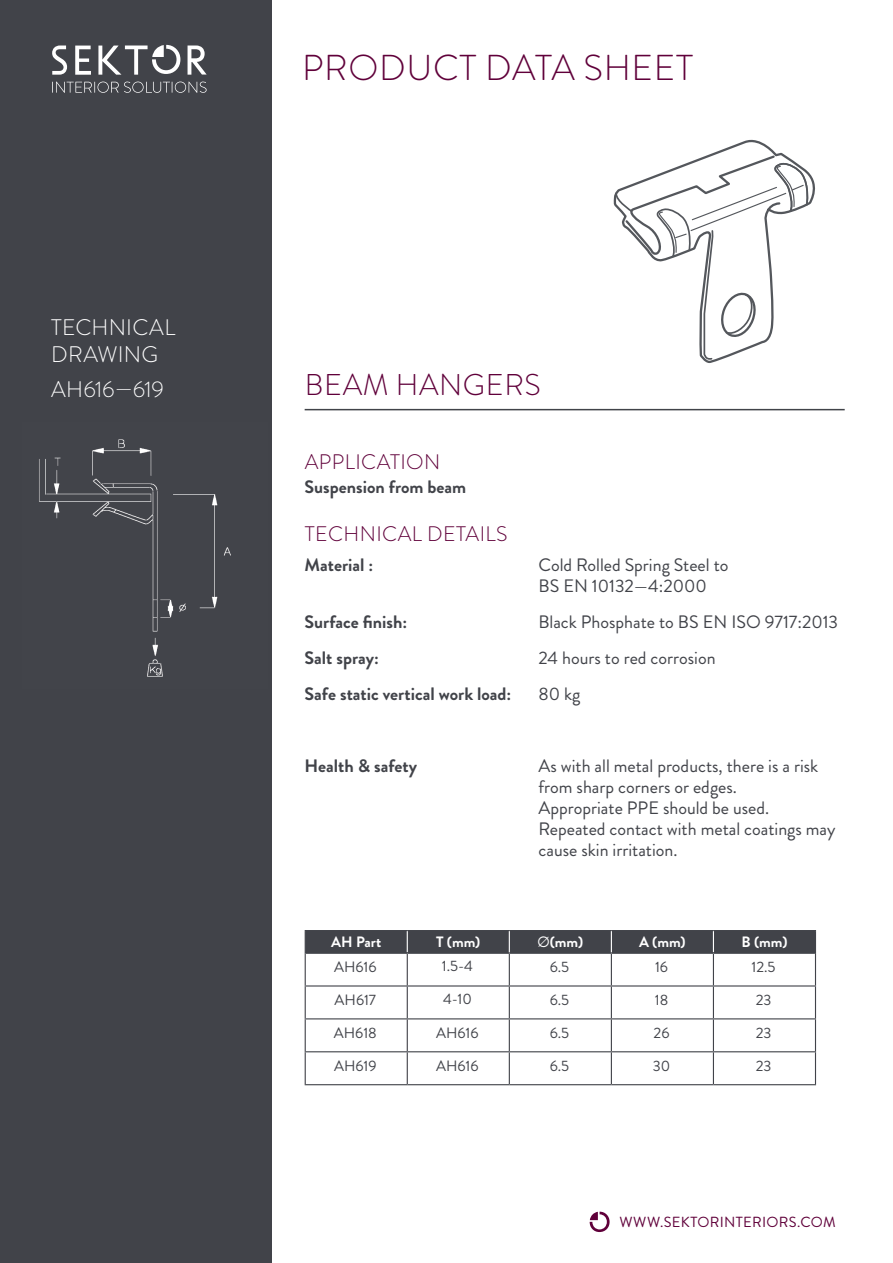
<style>
.page{position:relative;width:893px;height:1263px;background:#fff}
.page>*{position:absolute;margin:0;border:0;box-sizing:border-box;transform-origin:0 0}
.t1{font:300 36px "Brandon Grotesque";letter-spacing:.02em;color:#60003a}
.Body_Sub_Head{font:300 30px "Brandon Grotesque";letter-spacing:.02em;color:#60003a}
.Body_Copy{font:300 22.5px/27px "Brandon Grotesque";letter-spacing:.01em;color:#fff}
.Body_Copy-2{font:300 22.5px "Brandon Grotesque";letter-spacing:-.01em;color:#fff}
.body{font:300 21px "Brandon Grotesque";letter-spacing:.02em;color:#60003a}
.body-2{font:18px/21px "Brandon Grotesque";color:#414349}
.body-3{font:700 18px "Brandon Grotesque";color:#414349}
.t2{font:15px "Brandon Grotesque";color:#414349}
.t3{font:700 15px "Brandon Grotesque";color:#fff}
.t4{font:14.7px "Brandon Grotesque";letter-spacing:.025em;color:#60003a}
.s1{font-weight:400}
</style>
<div class="page">
<div style="left:0;top:0;width:271px;height:1263px;background:#414349"></div>
<svg style="left:52px;top:82px;width:155px;height:11px"></svg>
<svg style="left:52px;top:46px;width:15px;height:29px"></svg>
<svg style="left:188px;top:46px;width:19px;height:29px"></svg>
<svg style="left:75px;top:46px;width:16px;height:29px"></svg>
<svg style="left:98px;top:45px;width:82px;height:30px"></svg>
<svg style="left:590px;top:1211px;width:20px;height:21px"></svg>
<svg style="left:306px;top:954px;width:509px;height:130px"></svg>
<hr style="left:306px;top:952px;width:101px;height:2px;background:#414349">
<hr style="left:407px;top:952px;width:102px;height:2px;background:#414349">
<hr style="left:509px;top:952px;width:102px;height:2px;background:#414349">
<hr style="left:611px;top:952px;width:102px;height:2px;background:#414349">
<hr style="left:713px;top:952px;width:102px;height:2px;background:#414349">
<hr style="left:305px;top:953px;width:1px;height:32px;background:#414349">
<hr style="left:407px;top:954px;width:1px;height:31px;background:#414349">
<hr style="left:713px;top:954px;width:1px;height:31px;background:#414349">
<hr style="left:815px;top:953px;width:1px;height:32px;background:#414349">
<hr style="left:305px;top:986px;width:1px;height:32px;background:#414349">
<hr style="left:407px;top:986px;width:1px;height:32px;background:#414349">
<hr style="left:713px;top:986px;width:1px;height:32px;background:#414349">
<hr style="left:815px;top:986px;width:1px;height:32px;background:#414349">
<hr style="left:305px;top:1019px;width:1px;height:32px;background:#414349">
<hr style="left:407px;top:1019px;width:1px;height:32px;background:#414349">
<hr style="left:713px;top:1019px;width:1px;height:32px;background:#414349">
<hr style="left:815px;top:1019px;width:1px;height:32px;background:#414349">
<hr style="left:305px;top:1052px;width:1px;height:32px;background:#414349">
<hr style="left:407px;top:1052px;width:1px;height:32px;background:#414349">
<hr style="left:713px;top:1052px;width:1px;height:32px;background:#414349">
<hr style="left:815px;top:1052px;width:1px;height:32px;background:#414349">
<hr style="left:305px;top:985px;width:102px;height:1px;background:#414349">
<hr style="left:407px;top:985px;width:102px;height:1px;background:#414349">
<hr style="left:509px;top:985px;width:102px;height:1px;background:#414349">
<hr style="left:611px;top:985px;width:102px;height:1px;background:#414349">
<hr style="left:713px;top:985px;width:103px;height:1px;background:#414349">
<hr style="left:305px;top:1018px;width:102px;height:1px;background:#414349">
<hr style="left:407px;top:1018px;width:102px;height:1px;background:#414349">
<hr style="left:509px;top:1018px;width:102px;height:1px;background:#414349">
<hr style="left:611px;top:1018px;width:102px;height:1px;background:#414349">
<hr style="left:713px;top:1018px;width:103px;height:1px;background:#414349">
<hr style="left:305px;top:1051px;width:102px;height:1px;background:#414349">
<hr style="left:407px;top:1051px;width:102px;height:1px;background:#414349">
<hr style="left:509px;top:1051px;width:102px;height:1px;background:#414349">
<hr style="left:611px;top:1051px;width:102px;height:1px;background:#414349">
<hr style="left:713px;top:1051px;width:103px;height:1px;background:#414349">
<hr style="left:305px;top:1084px;width:102px;height:1px;background:#414349">
<hr style="left:407px;top:1084px;width:102px;height:1px;background:#414349">
<hr style="left:509px;top:1084px;width:102px;height:1px;background:#414349">
<hr style="left:611px;top:1084px;width:102px;height:1px;background:#414349">
<hr style="left:713px;top:1084px;width:103px;height:1px;background:#414349">
<hr style="left:509px;top:954px;width:1px;height:31px;background:#414349">
<hr style="left:611px;top:954px;width:1px;height:31px;background:#414349">
<hr style="left:509px;top:986px;width:1px;height:32px;background:#414349">
<hr style="left:611px;top:986px;width:1px;height:32px;background:#414349">
<hr style="left:509px;top:1019px;width:1px;height:32px;background:#414349">
<hr style="left:611px;top:1019px;width:1px;height:32px;background:#414349">
<hr style="left:509px;top:1052px;width:1px;height:32px;background:#414349">
<hr style="left:611px;top:1052px;width:1px;height:32px;background:#414349">
<div style="left:305px;top:930px;width:511px;height:23px;background:#414349"></div>
<hr style="left:305px;top:409px;width:540px;height:1px;background:#414349">
<svg style="left:612px;top:139px;width:210px;height:272px"></svg>
<svg style="left:614px;top:154px;width:196px;height:206px"></svg>
<img style="left:39px;top:439px;width:192px;height:238px">
<p class="Body_Copy" style="left:51px;top:313px;width:126px">TECHNICAL<br>DRAWING</p>
<p class="Body_Copy-2" style="left:51px;top:374px;width:114px">AH616—619</p>
<p class="t1" style="left:302px;top:43px;width:392px">PRODUCT DATA SHEET</p>
<p class="Body_Sub_Head" style="left:305px;top:364px;width:237px">BEAM HANGERS</p>
<p class="body" style="left:305px;top:447px;width:137px">APPLICATION</p>
<p class="body-3" style="left:305px;top:474px;width:163px">Suspension from beam</p>
<p class="body" style="left:305px;top:519px;width:204px">TECHNICAL DETAILS</p>
<p class="body-3" style="left:305px;top:552px;width:70px">Material :</p>
<p class="body-2" style="left:538px;top:555px;width:191px">Cold Rolled Spring Steel to</p>
<p class="body-2" style="left:538px;top:576px;width:170px">BS EN 10132—4:2000</p>
<p class="body-3" style="left:305px;top:609px;width:104px">Surface finish:</p>
<p class="body-2" style="left:538px;top:612px;width:301px">Black Phosphate to BS EN ISO 9717:2013</p>
<p class="body-3" style="left:305px;top:645px;width:76px">Salt spray:</p>
<p class="body-2" style="left:538px;top:648px;width:179px">24 hours to red corrosion</p>
<p class="body-3" style="left:305px;top:681px;width:208px">Safe static vertical work load:</p>
<p class="body-2" style="left:538px;top:684px;width:44px">80 kg</p>
<p class="body-3" style="left:305px;top:753px;width:114px">Health &amp; safety</p>
<p class="body-2" style="left:538px;top:756px;width:281px">As with all metal products, there is a risk</p>
<p class="body-2" style="left:538px;top:777px;width:200px">from sharp corners or edges.</p>
<p class="body-2" style="left:538px;top:798px;width:232px">Appropriate PPE should be used.</p>
<p class="body-2" style="left:538px;top:819px;width:299px">Repeated contact with metal coatings may cause skin irritation.</p>
<p class="t3" style="left:331px;top:931px;width:51px">AH Part</p>
<p class="t3" style="left:436px;top:931px;width:46px">T (mm)</p>
<p class="t3" style="left:537px;top:931px;width:47px"><span class="s1">Ø</span>(mm)</p>
<p class="t3" style="left:639px;top:931px;width:48px">A (mm)</p>
<p class="t3" style="left:741px;top:931px;width:48px">B (mm)</p>
<p class="t2" style="left:334px;top:956px;width:44px">AH616</p>
<p class="t2" style="left:442px;top:955px;width:33px">1.5-4</p>
<p class="t2" style="left:550px;top:956px;width:21px">6.5</p>
<p class="t2" style="left:655px;top:956px;width:15px">16</p>
<p class="t2" style="left:752px;top:956px;width:25px">12.5</p>
<p class="t2" style="left:335px;top:989px;width:43px">AH617</p>
<p class="t2" style="left:443px;top:988px;width:30px">4-10</p>
<p class="t2" style="left:550px;top:989px;width:21px">6.5</p>
<p class="t2" style="left:655px;top:989px;width:15px">18</p>
<p class="t2" style="left:756px;top:989px;width:17px">23</p>
<p class="t2" style="left:334px;top:1022px;width:44px">AH618</p>
<p class="t2" style="left:436px;top:1022px;width:44px">AH616</p>
<p class="t2" style="left:550px;top:1022px;width:21px">6.5</p>
<p class="t2" style="left:654px;top:1022px;width:17px">26</p>
<p class="t2" style="left:756px;top:1022px;width:17px">23</p>
<p class="t2" style="left:334px;top:1055px;width:44px">AH619</p>
<p class="t2" style="left:436px;top:1055px;width:44px">AH616</p>
<p class="t2" style="left:550px;top:1055px;width:21px">6.5</p>
<p class="t2" style="left:653px;top:1055px;width:19px">30</p>
<p class="t2" style="left:756px;top:1055px;width:17px">23</p>
<p class="t4" style="left:619px;top:1212px;width:218px">WWW.SEKTORINTERIORS.COM</p>
</div>
